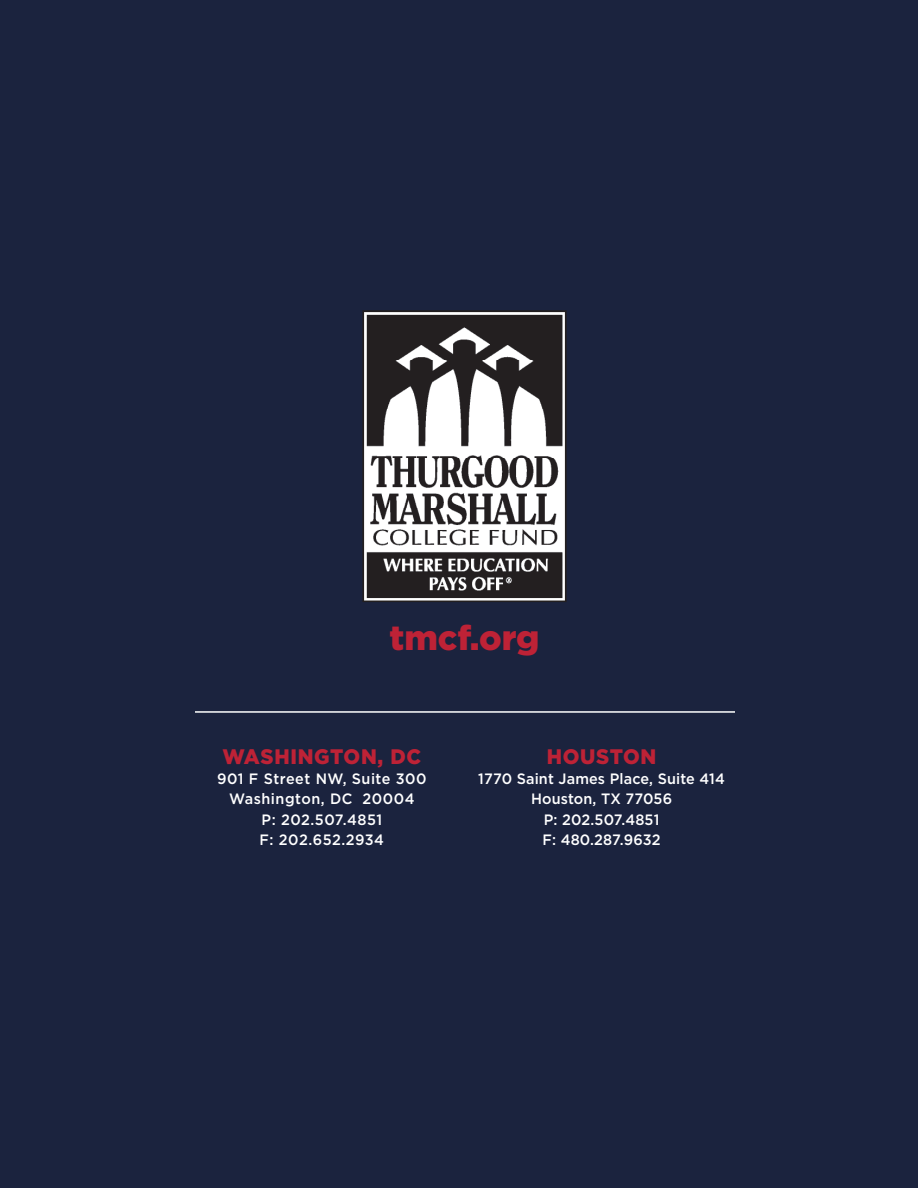
<style>
.page{position:relative;width:918px;height:1188px;background:#1b233e}
.page>*{position:absolute;margin:0;border:0;box-sizing:border-box;transform-origin:0 0}
.t1{font:900 34.5px "Gotham";color:#be2236}
.t2{font:900 21px "Gotham";letter-spacing:.035em;color:#be2236;scale:.96 1}
.t3{font:500 15px/20.4px "Gotham";letter-spacing:.01em;color:#fff;text-align:center;scale:.96 1}
.t4{font:500 15px/20.4px "Gotham";letter-spacing:.035em;color:#fff;text-align:center;scale:.96 1}
</style>
<div class="page">
<hr style="left:195px;top:711px;width:540px;height:2px;background:#fff">
<img style="left:365px;top:313px;width:199px;height:286px">
<div style="left:362px;top:310px;width:205px;height:292px;border:2px solid #231f20"></div>
<h1 class="t1" style="left:390px;top:614px;width:152px">tmcf.org</h1>
<h2 class="t2" style="left:223px;top:742px;width:208px">WASHINGTON, DC</h2>
<p class="t4" style="left:217px;top:768px;width:220px">901 F Street NW, Suite 300<br>Washington, DC 20004<br>P: 202.507.4851<br>F: 202.652.2934</p>
<h2 class="t2" style="left:547px;top:742px;width:116px">HOUSTON</h2>
<p class="t3" style="left:478px;top:768px;width:258px">1770 Saint James Place, Suite 414<br>Houston, TX 77056<br>P: 202.507.4851<br>F: 480.287.9632</p>
</div>
